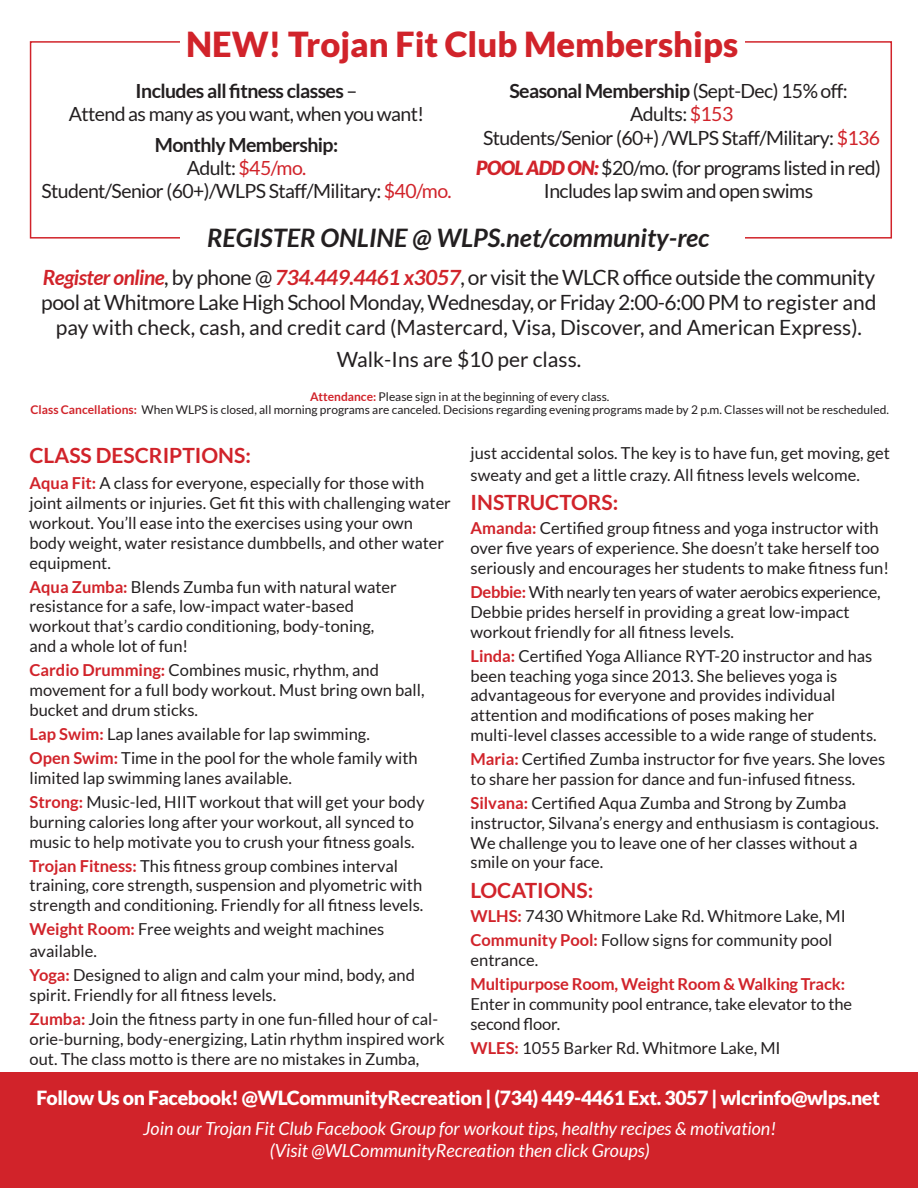
<style>
.page{position:relative;width:918px;height:1188px;background:#fff}
.page>*{position:absolute;margin:0;border:0;box-sizing:border-box;transform-origin:0 0}
.t1{font:900 34.5px "Lato";color:#d1232a}
.t2{font:italic 700 25.5px "Lato";color:#231f20}
.t3{font:21px/25.2px "Lato";letter-spacing:-.02em;color:#231f20;text-align:center}
.t4{font:700 21px "Lato";color:#d1232a}
.t5{font:21px "Lato";color:#231f20}
.t6{font:19.5px "Lato";letter-spacing:-.03em;color:#231f20}
.t7{font:900 19.5px "Lato";letter-spacing:-.02em;color:#fff}
.t8{font:700 19.5px "Lato";letter-spacing:-.03em;color:#231f20}
.t9{font:19.5px "Lato";letter-spacing:-.03em;color:#d1232a}
.t10{font:italic 18px "Lato";color:#fff}
.t11{font:16.5px/19.8px "Lato";color:#231f20}
.t12{font:12px "Lato";color:#231f20}
.s1{font-weight:400}
.s2{color:#d1232a}
.s3{font-weight:900;font-style:italic;color:#d1232a}
.s4{font-weight:700;font-style:italic;color:#d1232a}
.s5{font-weight:700;color:#d1232a}
.s6{color:#231f20}
</style>
<div class="page">
<div style="left:0;top:1072px;width:918px;height:116px;background:#d1232a"></div>
<svg style="left:29px;top:41px;width:863px;height:198px"></svg>
<div style="left:180px;top:231px;width:565px;height:27px;background:#fff"></div>
<div style="left:180px;top:32px;width:565px;height:27px;background:#fff"></div>
<p class="t1" style="left:186px;top:25px;width:554px">NEW! Trojan Fit Club Memberships</p>
<p class="t8" style="left:509px;top:80px;width:340px">Seasonal Membership <span class="s1">(Sept-Dec) 15% off:</span></p>
<p class="t6" style="left:630px;top:104px;width:105px">Adults: <span class="s2">$153</span></p>
<p class="t6" style="left:483px;top:127px;width:399px">Students/Senior (60+) /WLPS Staff/Military: <span class="s2">$136</span></p>
<p class="t6" style="left:476px;top:157px;width:406px"><span class="s3">POOL ADD ON:</span> $20/mo. (for programs listed in red)</p>
<p class="t6" style="left:544px;top:180px;width:271px">Includes lap swim and open swims</p>
<p class="t2" style="left:207px;top:223px;width:504px">REGISTER ONLINE @ WLPS.net/community-rec</p>
<p class="t3" style="left:41px;top:265px;width:837px"><span class="s4">Register online</span>, by phone @ <span class="s4">734.449.4461 x3057</span>, or visit the WLCR office outside the community pool at Whitmore Lake High School Monday, Wednesday, or Friday 2:00-6:00 PM to register and pay with check, cash, and credit card (Mastercard, Visa, Discover, and American Express).</p>
<p class="t5" style="left:337px;top:348px;width:246px">Walk-Ins are $10 per class.</p>
<p class="t12" style="left:310px;top:390px;width:301px"><span class="s5">Attendance:</span> Please sign in at the beginning of every class.</p>
<p class="t12" style="left:31px;top:403px;width:860px"><span class="s5">Class Cancellations:</span> When WLPS is closed, all morning programs are canceled. Decisions regarding evening programs made by 2 p.m. Classes will not be rescheduled.</p>
<p class="t8" style="left:136px;top:80px;width:223px">Includes all fitness classes <span class="s1">–</span></p>
<p class="t6" style="left:69px;top:104px;width:357px">Attend as many as you want, when you want!</p>
<p class="t8" style="left:155px;top:133px;width:185px">Monthly Membership:</p>
<p class="t9" style="left:187px;top:157px;width:121px"><span class="s6">Adult:</span> $45/mo.</p>
<p class="t6" style="left:41px;top:180px;width:412px">Student/Senior (60+)/WLPS Staff/Military: <span class="s2">$40/mo.</span></p>
<p class="t4" style="left:30px;top:443px;width:223px">CLASS DESCRIPTIONS:</p>
<p class="t11" style="left:30px;top:473px;width:423px"><span class="s5">Aqua Fit:</span> A class for everyone, especially for those with joint ailments or injuries. Get fit this with challenging water workout. You’ll ease into the exercises using your own body weight, water resistance dumbbells, and other water equipment.</p>
<p class="t11" style="left:30px;top:577px;width:369px"><span class="s5">Aqua Zumba:</span> Blends Zumba fun with natural water resistance for a safe, low-impact water-based workout that’s cardio conditioning, body-toning, and a whole lot of fun!</p>
<p class="t11" style="left:30px;top:660px;width:397px"><span class="s5">Cardio Drumming:</span> Combines music, rhythm, and movement for a full body workout. Must bring own ball, bucket and drum sticks.</p>
<p class="t11" style="left:30px;top:724px;width:342px"><span class="s5">Lap Swim:</span> Lap lanes available for lap swimming.</p>
<p class="t11" style="left:30px;top:748px;width:390px"><span class="s5">Open Swim:</span> Time in the pool for the whole family with limited lap swimming lanes available.</p>
<p class="t11" style="left:30px;top:792px;width:397px"><span class="s5">Strong:</span> Music-led, HIIT workout that will get your body burning calories long after your workout, all synced to music to help motivate you to crush your fitness goals.</p>
<p class="t11" style="left:30px;top:856px;width:395px"><span class="s5">Trojan Fitness:</span> This fitness group combines interval training, core strength, suspension and plyometric with strength and conditioning. Friendly for all fitness levels.</p>
<p class="t11" style="left:30px;top:919px;width:356px;line-height:21.6px"><span class="s5">Weight Room:</span> Free weights and weight machines available.</p>
<p class="t11" style="left:30px;top:965px;width:387px"><span class="s5">Yoga:</span> Designed to align and calm your mind, body, and spirit. Friendly for all fitness levels.</p>
<p class="t11" style="left:30px;top:1009px;width:417px"><span class="s5">Zumba:</span> Join the fitness party in one fun-filled hour of cal&shy;orie-burning, body-energizing, Latin rhythm inspired work out. The class motto is there are no mistakes in Zumba,</p>
<p class="t11" style="left:471px;top:442px;width:421px;line-height:21.6px">just accidental solos. The key is to have fun, get moving, get sweaty and get a little crazy. All fitness levels welcome.</p>
<p class="t4" style="left:471px;top:491px;width:149px">INSTRUCTORS:</p>
<p class="t11" style="left:471px;top:518px;width:420px"><span class="s5">Amanda:</span> Certified group fitness and yoga instructor with over five years of experience. She doesn’t take herself too seriously and encourages her students to make fitness fun!</p>
<p class="t11" style="left:471px;top:582px;width:411px"><span class="s5">Debbie:</span> With nearly ten years of water aerobics experience,<br>Debbie prides herself in providing a great low-impact workout friendly for all fitness levels.</p>
<p class="t11" style="left:471px;top:646px;width:408px"><span class="s5">Linda:</span> Certified Yoga Alliance RYT-20 instructor and has been teaching yoga since 2013. She believes yoga is advantageous for everyone and provides individual attention and modifications of poses making her multi-level classes accessible to a wide range of students.</p>
<p class="t11" style="left:471px;top:749px;width:416px"><span class="s5">Maria:</span> Certified Zumba instructor for five years. She loves to share her passion for dance and fun-infused fitness.</p>
<p class="t11" style="left:471px;top:793px;width:410px"><span class="s5">Silvana:</span> Certified Aqua Zumba and Strong by Zumba instructor, Silvana’s energy and enthusiasm is contagious.<br>We challenge you to leave one of her classes without a smile on your face.</p>
<p class="t4" style="left:471px;top:878px;width:124px">LOCATIONS:</p>
<p class="t11" style="left:471px;top:906px;width:377px"><span class="s5">WLHS:</span> 7430 Whitmore Lake Rd. Whitmore Lake, MI</p>
<p class="t11" style="left:471px;top:930px;width:363px"><span class="s5">Community Pool:</span> Follow signs for community pool entrance.</p>
<p class="t11" style="left:471px;top:974px;width:383px"><span class="s5">Multipurpose Room, Weight Room &amp; Walking Track:<br></span>Enter in community pool entrance, take elevator to the second floor.</p>
<p class="t11" style="left:471px;top:1038px;width:312px"><span class="s5">WLES:</span> 1055 Barker Rd. Whitmore Lake, MI</p>
<p class="t7" style="left:37px;top:1086px;width:845px">Follow Us on Facebook! @WLCommunityRecreation | (734) 449-4461 Ext. 3057 | wlcrinfo@wlps.net</p>
<p class="t10" style="left:143px;top:1119px;width:634px">Join our Trojan Fit Club Facebook Group for workout tips, healthy recipes &amp; motivation!</p>
<p class="t10" style="left:270px;top:1140px;width:382px">(Visit @WLCommunityRecreation then click Groups)</p>
</div>
